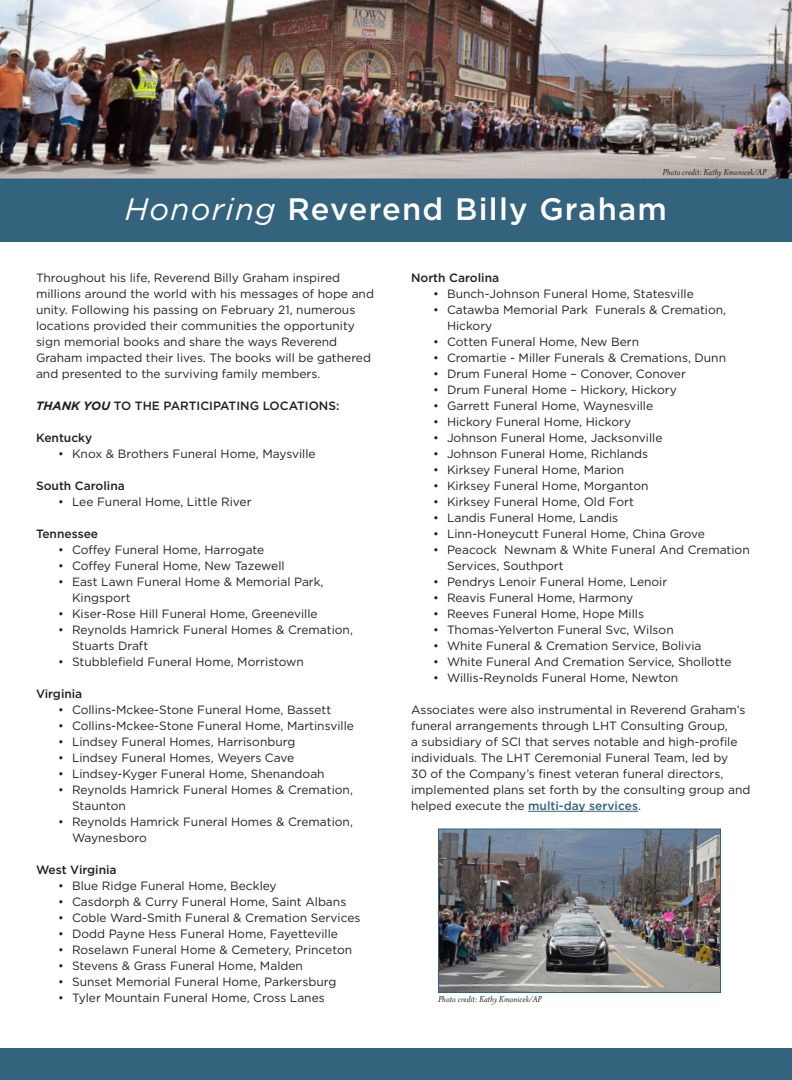
<style>
.page{position:relative;width:792px;height:1080px;background:#fff}
.page>*{position:absolute;margin:0;border:0;box-sizing:border-box;transform-origin:0 0}
.t1{font:500 31px "Gotham";letter-spacing:.04em;color:#fff}
.t2{font:12px/16px "Gotham";color:#231f20}
.t3{font:500 12px "Gotham";color:#231f20}
.t4{font:italic 10px "Mrs Eaves OT";color:#231f20}
.s1{font-weight:400;font-style:italic}
.s2{font-weight:700;font-style:italic}
.s3{font-weight:500;color:#34637d}
</style>
<div class="page">
<hr style="left:528px;top:811px;width:110px;height:1px;background:#34637d">
<div style="left:0;top:173px;width:792px;height:69px;background:#34637d"></div>
<div style="left:0;top:1048px;width:792px;height:32px;background:#34637d"></div>
<img style="left:440px;top:830px;width:279px;height:161px">
<div style="left:438px;top:828px;width:283px;height:165px;border:1px solid #34637d"></div>
<img style="left:0;top:0;width:792px;height:179px">
<p class="t4" style="left:662px;top:167px;width:105px">Photo credit: Kathy Kmonicek/AP</p>
<p class="t1" style="left:125px;top:189px;width:544px"><span class="s1">Honoring</span> Reverend Billy Graham</p>
<p class="t2" style="left:36px;top:270px;width:339px">Throughout his life, Reverend Billy Graham inspired millions around the world with his messages of hope and unity. Following his passing on February 21, numerous locations provided their communities the opportunity sign memorial books and share the ways Reverend Graham impacted their lives. The books will be gathered and presented to the surviving family members.</p>
<p class="t3" style="left:36px;top:398px;width:305px"><span class="s2">THANK YOU</span> TO THE PARTICIPATING LOCATIONS:</p>
<p class="t3" style="left:36px;top:430px;width:58px">Kentucky</p>
<p class="t2" style="left:58px;top:446px;width:259px">• Knox &amp; Brothers Funeral Home, Maysville</p>
<p class="t3" style="left:36px;top:478px;width:90px">South Carolina</p>
<p class="t2" style="left:58px;top:494px;width:195px">• Lee Funeral Home, Little River</p>
<p class="t3" style="left:36px;top:526px;width:64px">Tennessee</p>
<p class="t2" style="left:58px;top:542px;width:208px">• Coffey Funeral Home, Harrogate</p>
<p class="t2" style="left:58px;top:558px;width:228px">• Coffey Funeral Home, New Tazewell</p>
<p class="t2" style="left:72px;top:574px;width:253px;text-indent:-14px">• East Lawn Funeral Home &amp; Memorial Park,<br>Kingsport</p>
<p class="t2" style="left:58px;top:606px;width:261px">• Kiser-Rose Hill Funeral Home, Greeneville</p>
<p class="t2" style="left:72px;top:622px;width:282px;text-indent:-14px">• Reynolds Hamrick Funeral Homes &amp; Cremation,<br>Stuarts Draft</p>
<p class="t2" style="left:58px;top:654px;width:248px">• Stubblefield Funeral Home, Morristown</p>
<p class="t3" style="left:36px;top:686px;width:48px">Virginia</p>
<p class="t2" style="left:58px;top:702px;width:275px">• Collins-Mckee-Stone Funeral Home, Bassett</p>
<p class="t2" style="left:58px;top:718px;width:298px">• Collins-Mckee-Stone Funeral Home, Martinsville</p>
<p class="t2" style="left:58px;top:734px;width:239px">• Lindsey Funeral Homes, Harrisonburg</p>
<p class="t2" style="left:58px;top:750px;width:238px">• Lindsey Funeral Homes, Weyers Cave</p>
<p class="t2" style="left:58px;top:766px;width:268px">• Lindsey-Kyger Funeral Home, Shenandoah</p>
<p class="t2" style="left:72px;top:782px;width:282px;text-indent:-14px">• Reynolds Hamrick Funeral Homes &amp; Cremation,<br>Staunton</p>
<p class="t2" style="left:72px;top:814px;width:282px;text-indent:-14px">• Reynolds Hamrick Funeral Homes &amp; Cremation,<br>Waynesboro</p>
<p class="t3" style="left:36px;top:862px;width:82px">West Virginia</p>
<p class="t2" style="left:58px;top:878px;width:220px">• Blue Ridge Funeral Home, Beckley</p>
<p class="t2" style="left:58px;top:894px;width:290px">• Casdorph &amp; Curry Funeral Home, Saint Albans</p>
<p class="t2" style="left:58px;top:910px;width:304px">• Coble Ward-Smith Funeral &amp; Cremation Services</p>
<p class="t2" style="left:58px;top:926px;width:282px">• Dodd Payne Hess Funeral Home, Fayetteville</p>
<p class="t2" style="left:58px;top:942px;width:296px">• Roselawn Funeral Home &amp; Cemetery, Princeton</p>
<p class="t2" style="left:58px;top:958px;width:246px">• Stevens &amp; Grass Funeral Home, Malden</p>
<p class="t2" style="left:58px;top:974px;width:280px">• Sunset Memorial Funeral Home, Parkersburg</p>
<p class="t2" style="left:58px;top:990px;width:268px">• Tyler Mountain Funeral Home, Cross Lanes</p>
<p class="t3" style="left:411px;top:270px;width:90px">North Carolina</p>
<p class="t2" style="left:433px;top:286px;width:262px">• Bunch-Johnson Funeral Home, Statesville</p>
<p class="t2" style="left:447px;top:302px;width:281px;text-indent:-14px">• Catawba Memorial Park Funerals &amp; Cremation,<br>Hickory</p>
<p class="t2" style="left:433px;top:334px;width:208px">• Cotten Funeral Home, New Bern</p>
<p class="t2" style="left:433px;top:350px;width:295px">• Cromartie - Miller Funerals &amp; Cremations, Dunn</p>
<p class="t2" style="left:433px;top:366px;width:254px">• Drum Funeral Home – Conover, Conover</p>
<p class="t2" style="left:433px;top:382px;width:245px">• Drum Funeral Home – Hickory, Hickory</p>
<p class="t2" style="left:433px;top:398px;width:222px">• Garrett Funeral Home, Waynesville</p>
<p class="t2" style="left:433px;top:414px;width:200px">• Hickory Funeral Home, Hickory</p>
<p class="t2" style="left:433px;top:430px;width:231px">• Johnson Funeral Home, Jacksonville</p>
<p class="t2" style="left:433px;top:446px;width:217px">• Johnson Funeral Home, Richlands</p>
<p class="t2" style="left:433px;top:462px;width:193px">• Kirksey Funeral Home, Marion</p>
<p class="t2" style="left:433px;top:478px;width:217px">• Kirksey Funeral Home, Morganton</p>
<p class="t2" style="left:433px;top:494px;width:202px">• Kirksey Funeral Home, Old Fort</p>
<p class="t2" style="left:433px;top:510px;width:187px">• Landis Funeral Home, Landis</p>
<p class="t2" style="left:433px;top:526px;width:273px">• Linn-Honeycutt Funeral Home, China Grove</p>
<p class="t2" style="left:447px;top:542px;width:304px;text-indent:-14px">• Peacock Newnam &amp; White Funeral And Cremation<br>Services, Southport</p>
<p class="t2" style="left:433px;top:574px;width:236px">• Pendrys Lenoir Funeral Home, Lenoir</p>
<p class="t2" style="left:433px;top:590px;width:202px">• Reavis Funeral Home, Harmony</p>
<p class="t2" style="left:433px;top:606px;width:213px">• Reeves Funeral Home, Hope Mills</p>
<p class="t2" style="left:433px;top:622px;width:242px">• Thomas-Yelverton Funeral Svc, Wilson</p>
<p class="t2" style="left:433px;top:638px;width:270px">• White Funeral &amp; Cremation Service, Bolivia</p>
<p class="t2" style="left:433px;top:654px;width:300px">• White Funeral And Cremation Service, Shollotte</p>
<p class="t2" style="left:433px;top:670px;width:247px">• Willis-Reynolds Funeral Home, Newton</p>
<p class="t2" style="left:411px;top:702px;width:341px">Associates were also instrumental in Reverend Graham’s funeral arrangements through LHT Consulting Group,<br>a subsidiary of SCI that serves notable and high-profile individuals. The LHT Ceremonial Funeral Team, led by<br>30 of the Company’s finest veteran funeral directors, implemented plans set forth by the consulting group and helped execute the <span class="s3">multi-day services</span>.</p>
<p class="t4" style="left:438px;top:994px;width:105px">Photo credit: Kathy Kmonicek/AP</p>
</div>
